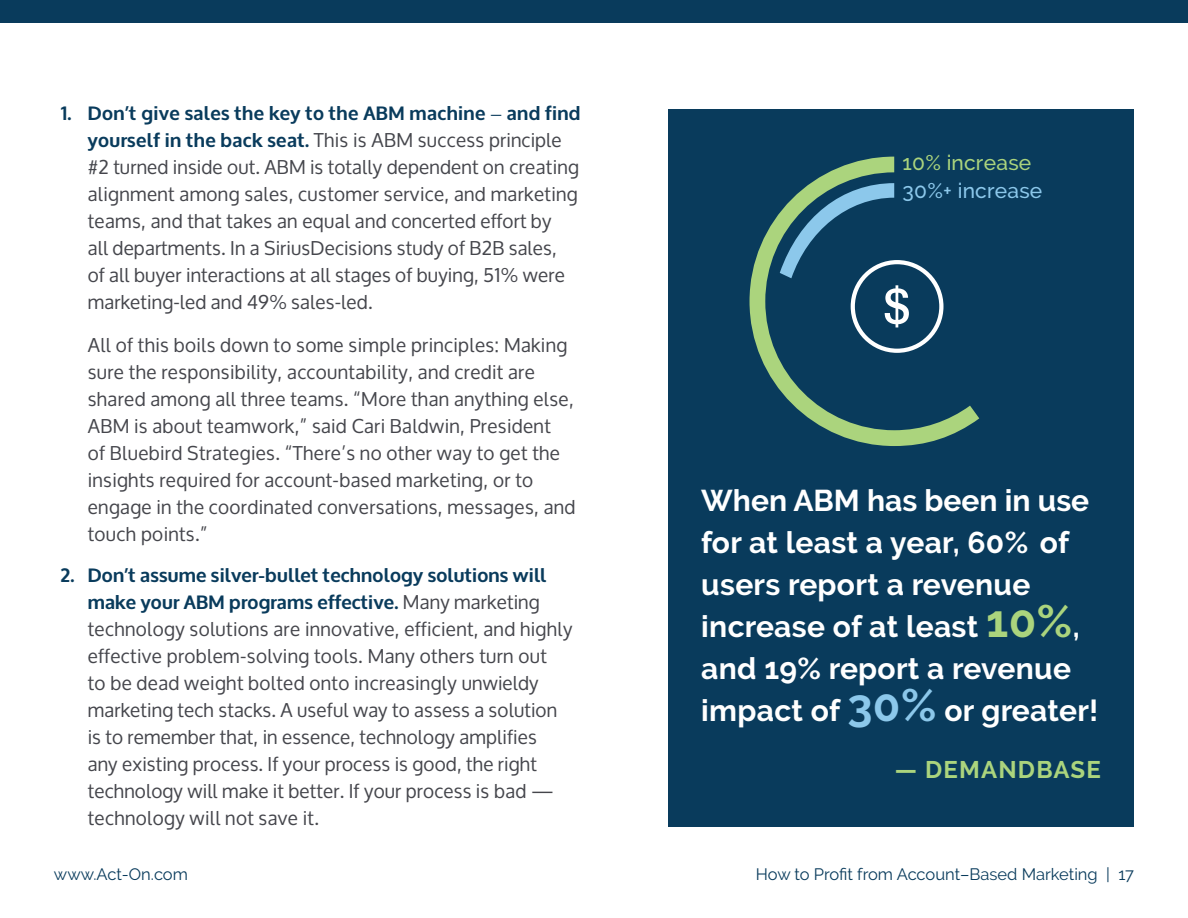
<style>
.page{position:relative;width:1188px;height:918px;background:#fff}
.page>*{position:absolute;margin:0;border:0;box-sizing:border-box;transform-origin:0 0}
.t1{font:700 30px/42px "Raleway";letter-spacing:.01em;color:#fff}
.t2{font:700 24px "Raleway";letter-spacing:.05em;color:#abd47d}
.t3{font:500 21px "Raleway";letter-spacing:.01em;color:#8cc8eb}
.t4{font:500 21px "Raleway";letter-spacing:.01em;color:#abd47d}
.t5{font:19.2px/27px "Oxygen";letter-spacing:.02em;color:#45464c}
.t6{font:16.5px "Raleway";color:#093b5c}
.s1{font-weight:700;color:#093b5c}
.s2{font-family:"Avenir Next LT Pro";color:#093b5c}
.s3{font-size:45px;color:#abd47d}
.s4{font-size:45px;color:#8cc8eb}
</style>
<div class="page">
<div style="left:0;top:0;width:1188px;height:22px;background:#093b5c"></div>
<div style="left:668px;top:109px;width:466px;height:717px;background:#093b5c"></div>
<svg style="left:750px;top:157px;width:229px;height:289px"></svg>
<svg style="left:780px;top:183px;width:164px;height:170px"></svg>
<p class="t5" style="left:88px;top:100px;width:494px;text-indent:-27px"><span class="s1">1. Don’t give sales the key to the ABM machine</span> <span class="s2">—</span> <span class="s1">and find yourself in the back seat.</span> This is ABM success principle #2 turned inside out. ABM is totally dependent on creating alignment among sales, customer service, and marketing teams, and that takes an equal and concerted effort by<br>all departments. In a SiriusDecisions study of B2B sales,<br>of all buyer interactions at all stages of buying, 51% were marketing-led and 49% sales-led.</p>
<p class="t5" style="left:88px;top:332px;width:489px">All of this boils down to some simple principles: Making sure the responsibility, accountability, and credit are shared among all three teams. “More than anything else, ABM is about teamwork,” said Cari Baldwin, President<br>of Bluebird Strategies. “There’s no other way to get the insights required for account-based marketing, or to engage in the coordinated conversations, messages, and touch points.”</p>
<p class="t5" style="left:88px;top:562px;width:486px;text-indent:-27px"><span class="s1">2. Don’t assume silver-bullet technology solutions will make your ABM programs effective.</span> Many marketing technology solutions are innovative, efficient, and highly effective problem-solving tools. Many others turn out<br>to be dead weight bolted onto increasingly unwieldy marketing tech stacks. A useful way to assess a solution is to remember that, in essence, technology amplifies<br>any existing process. If your process is good, the right technology will make it better. If your process is bad — technology will not save it.</p>
<p class="t4" style="left:903px;top:151px;width:130px">10% increase</p>
<p class="t3" style="left:903px;top:179px;width:141px">30%+ increase</p>
<h1 class="t1" style="left:701px;top:480px;width:399px">When ABM has been in use for at least a year, 60% of users report a revenue increase of at least <span class="s3">10%</span>, and 19% report a revenue impact of <span class="s4">30%</span> or greater!</h1>
<p class="t2" style="left:895px;top:756px;width:208px">— DEMANDBASE</p>
<p class="t6" style="left:54px;top:864px;width:135px">www.Act-On.com</p>
<p class="t6" style="left:756px;top:864px;width:380px">How to Profit from Account–Based Marketing | 17</p>
</div>
